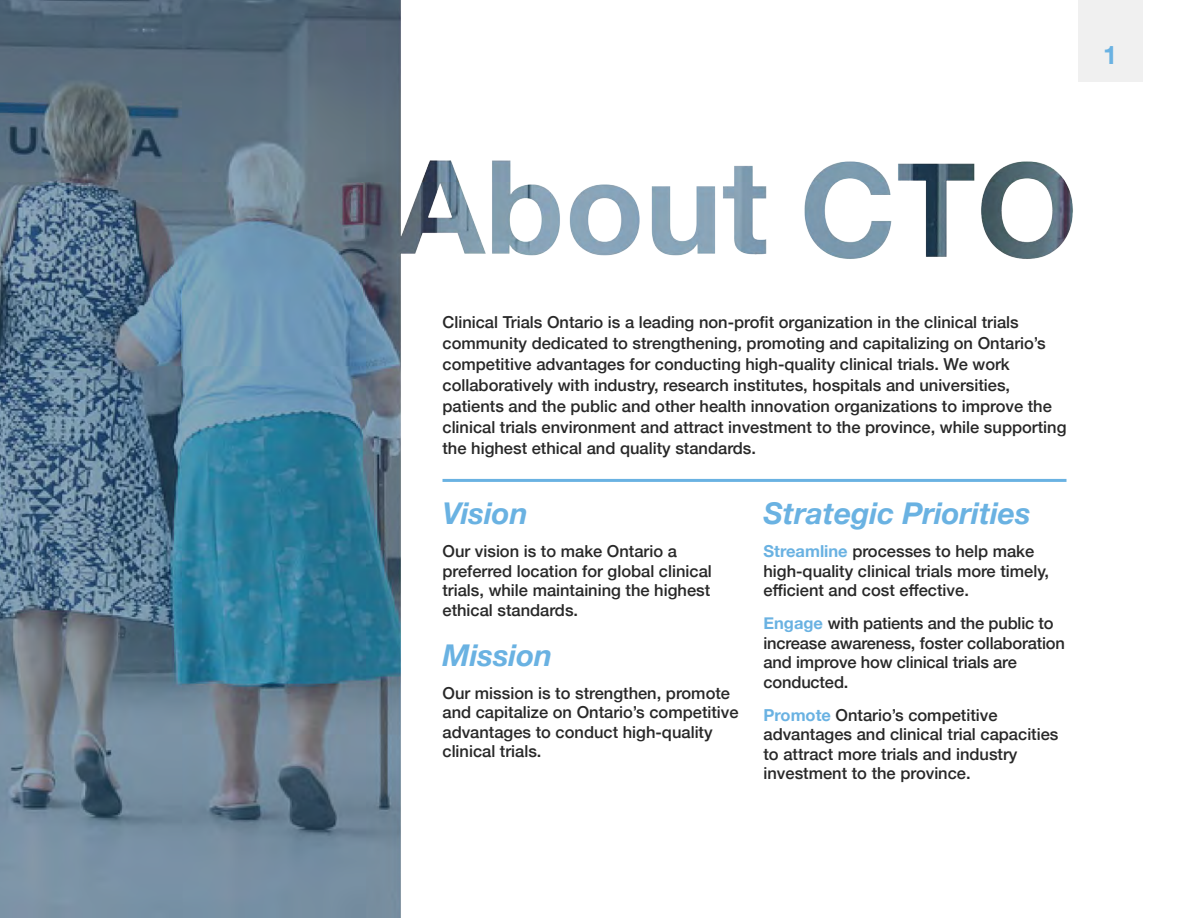
<style>
.page{position:relative;width:1188px;height:918px;background:#fff}
.page>*{position:absolute;margin:0;border:0;box-sizing:border-box;transform-origin:0 0}
.t1{font:italic 700 30px "Helvetica Neue";color:#6ab2e2}
.t2{font:700 25.5px "Helvetica Neue";color:#6ab2e2}
.t3{font:500 16.5px/19.5px "Helvetica Neue";color:#282828}
.s1{font-weight:700;color:#6ab2e2}
</style>
<div class="page">
<img style="left:0;top:0;width:1143px;height:918px">
<hr style="left:442px;top:479px;width:624px;height:3px;background:#6ab2e2">
<h2 class="t2" style="left:1103px;top:34px;width:16px">1</h2>
<p class="t3" style="left:442px;top:311px;width:626px;line-height:21px">Clinical Trials Ontario is a leading non-profit organization in the clinical trials community dedicated to strengthening, promoting and capitalizing on Ontario’s competitive advantages for conducting high-quality clinical trials. We work collaboratively with industry, research institutes, hospitals and universities, patients and the public and other health innovation organizations to improve the clinical trials environment and attract investment to the province, while supporting the highest ethical and quality standards.</p>
<h1 class="t1" style="left:442px;top:490px;width:87px">Vision</h1>
<p class="t3" style="left:442px;top:540px;width:271px">Our vision is to make Ontario a preferred location for global clinical trials, while maintaining the highest ethical standards.</p>
<h1 class="t1" style="left:442px;top:632px;width:112px">Mission</h1>
<p class="t3" style="left:442px;top:682px;width:298px">Our mission is to strengthen, promote and capitalize on Ontario’s competitive advantages to conduct high-quality clinical trials.</p>
<h1 class="t1" style="left:764px;top:490px;width:269px">Strategic Priorities</h1>
<p class="t3" style="left:764px;top:540px;width:287px"><span class="s1">Streamline</span> processes to help make high-quality clinical trials more timely, efficient and cost effective.</p>
<p class="t3" style="left:764px;top:612px;width:303px"><span class="s1">Engage</span> with patients and the public to increase awareness, foster collaboration and improve how clinical trials are conducted.</p>
<p class="t3" style="left:764px;top:704px;width:297px"><span class="s1">Promote</span> Ontario’s competitive advantages and clinical trial capacities to attract more trials and industry investment to the province.</p>
</div>
